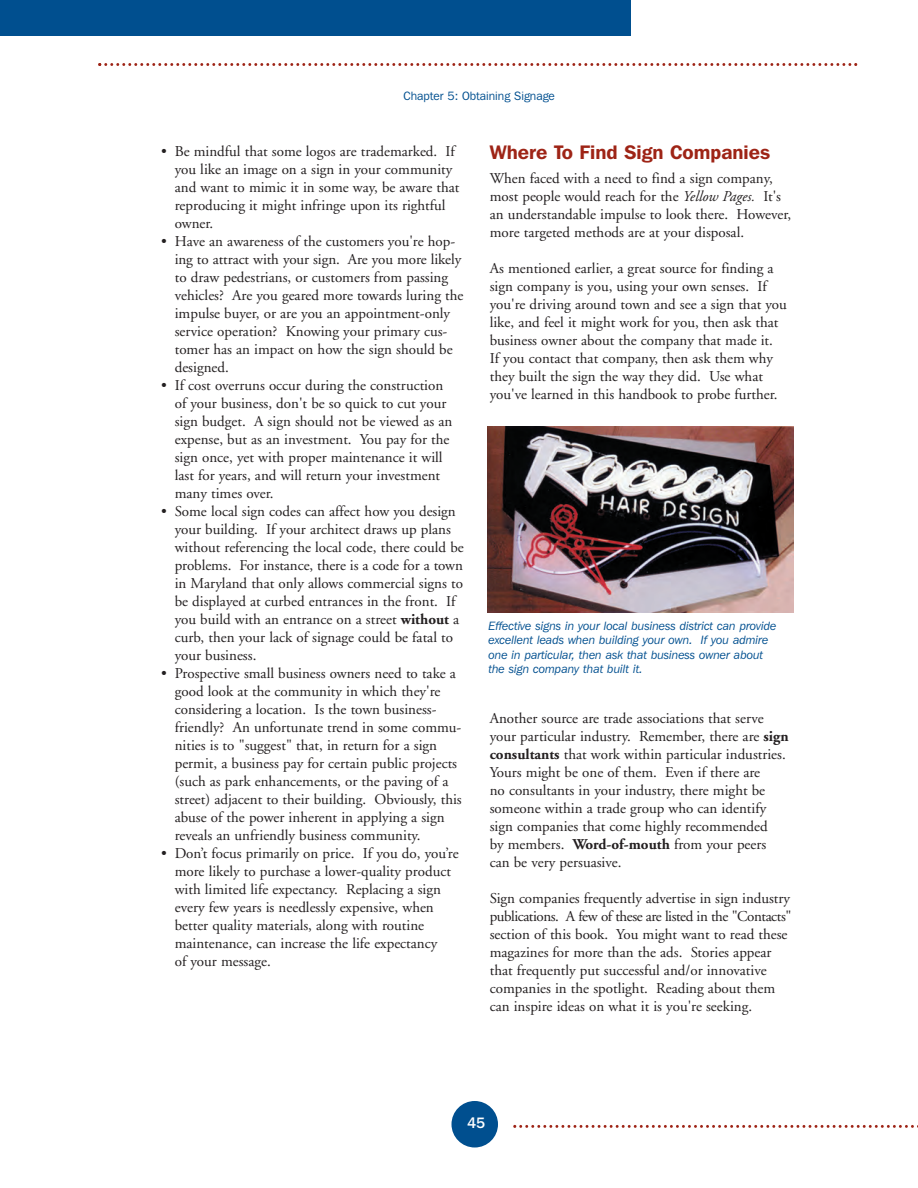
<style>
.page{position:relative;width:918px;height:1188px;background:#fff}
.page>*{position:absolute;margin:0;border:0;box-sizing:border-box;transform-origin:0 0}
.t1{font:600 19.5px "Franklin Gothic IT Cby BT";color:#9e2416}
.t2{font:15px/18px "Adobe Garamond";color:#231f20}
.t3{font:500 15px "Franklin Gothic IT Cby BT";color:#fff}
.t4{font:italic 12px/14.4px "Franklin Gothic IT Cby BT";color:#004f8f}
.t5{font:12px "Franklin Gothic IT Cby BT";color:#004f8f}
.s1{font-weight:700}
.s2{font-style:italic}
</style>
<div class="page">
<div style="left:452px;top:1101px;width:46px;height:47px;background:#004f8f;border-radius:50%"></div>
<div style="left:0;top:0;width:631px;height:36px;background:#004f8f"></div>
<svg style="left:513px;top:1125px;width:405px;height:3px"></svg>
<svg style="left:98px;top:63px;width:759px;height:3px"></svg>
<img style="left:487px;top:426px;width:306px;height:186px">
<p class="t5" style="left:404px;top:92px;width:153px">Chapter 5: Obtaining Signage</p>
<p class="t2" style="left:175px;top:144px;width:286px;text-indent:-13px">• Be mindful that some logos are trademarked. If you like an image on a sign in your community and want to mimic it in some way, be aware that reproducing it might infringe upon its rightful owner.</p>
<p class="t2" style="left:175px;top:234px;width:290px;text-indent:-13px">• Have an awareness of the customers you're hop&shy;ing to attract with your sign. Are you more likely to draw pedestrians, or customers from passing vehicles? Are you geared more towards luring the impulse buyer, or are you an appointment-only service operation? Knowing your primary cus&shy;tomer has an impact on how the sign should be designed.</p>
<p class="t2" style="left:175px;top:378px;width:279px;text-indent:-14px">• If cost overruns occur during the construction of your business, don't be so quick to cut your sign budget. A sign should not be viewed as an expense, but as an investment. You pay for the sign once, yet with proper maintenance it will last for years, and will return your investment many times over.</p>
<p class="t2" style="left:175px;top:504px;width:291px;text-indent:-13px">• Some local sign codes can affect how you design your building. If your architect draws up plans without referencing the local code, there could be problems. For instance, there is a code for a town in Maryland that only allows commercial signs to be displayed at curbed entrances in the front. If you build with an entrance on a street <span class="s1">without</span> a curb, then your lack of signage could be fatal to your business.</p>
<p class="t2" style="left:175px;top:666px;width:289px;text-indent:-13px">• Prospective small business owners need to take a good look at the community in which they're considering a location. Is the town business&shy;friendly? An unfortunate trend in some commu&shy;nities is to "suggest" that, in return for a sign permit, a business pay for certain public projects (such as park enhancements, or the paving of a street) adjacent to their building. Obviously, this abuse of the power inherent in applying a sign reveals an unfriendly business community.</p>
<p class="t2" style="left:175px;top:846px;width:285px;text-indent:-13px">• Don’t focus primarily on price. If you do, you’re more likely to purchase a lower-quality product with limited life expectancy. Replacing a sign every few years is needlessly expensive, when better quality materials, along with routine maintenance, can increase the life expectancy<br>of your message.</p>
<h1 class="t1" style="left:490px;top:146px;width:282px">Where To Find Sign Companies</h1>
<p class="t2" style="left:490px;top:170px;width:303px">When faced with a need to find a sign company, most people would reach for the <span class="s2">Yellow Pages.</span> It's an understandable impulse to look there. However, more targeted methods are at your disposal.</p>
<p class="t2" style="left:490px;top:260px;width:299px">As mentioned earlier, a great source for finding a sign company is you, using your own senses. If you're driving around town and see a sign that you like, and feel it might work for you, then ask that business owner about the company that made it.<br>If you contact that company, then ask them why they built the sign the way they did. Use what you've learned in this handbook to probe further.</p>
<p class="t4" style="left:488px;top:620px;width:289px">Effective signs in your local business district can provide excellent leads when building your own. If you admire one in particular, then ask that business owner about the sign company that built it.</p>
<p class="t2" style="left:490px;top:710px;width:300px">Another source are trade associations that serve your particular industry. Remember, there are <span class="s1">sign consultants</span> that work within particular industries.<br>Yours might be one of them. Even if there are<br>no consultants in your industry, there might be someone within a trade group who can identify sign companies that come highly recommended<br>by members. <span class="s1">Word-of-mouth</span> from your peers can be very persuasive.</p>
<p class="t2" style="left:490px;top:890px;width:303px">Sign companies frequently advertise in sign industry publications. A few of these are listed in the "Contacts" section of this book. You might want to read these magazines for more than the ads. Stories appear that frequently put successful and/or innovative companies in the spotlight. Reading about them can inspire ideas on what it is you're seeking.</p>
<p class="t3" style="left:467px;top:1118px;width:20px">45</p>
</div>
